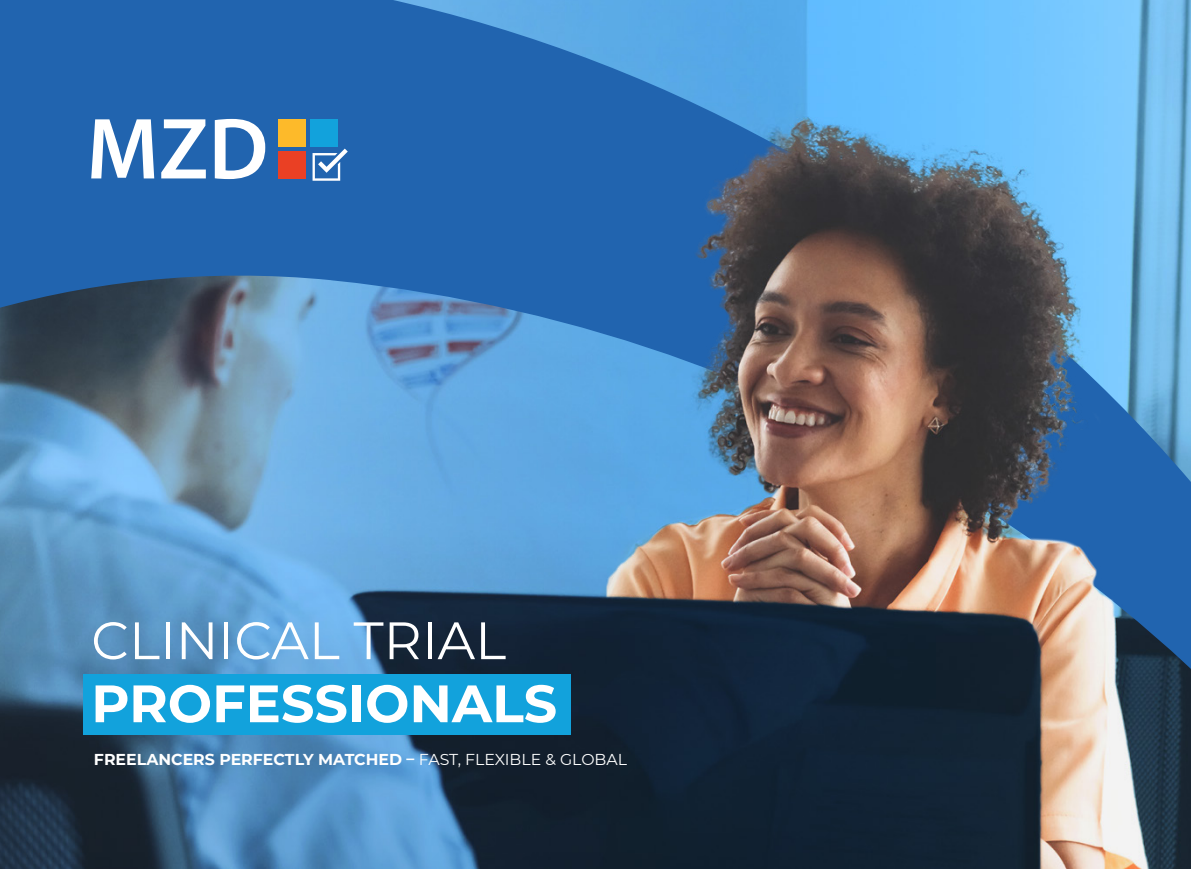
<style>
.page{position:relative;width:1191px;height:869px;background:#fff}
.page>*{position:absolute;margin:0;border:0;box-sizing:border-box;transform-origin:0 0}
.t1{font:52.5px "Montserrat";color:#fff}
.t2{font:700 52.5px "Montserrat";color:#fff}
.t3{font:700 15.75px "Montserrat";color:#fff}
.s1{font-weight:400}
</style>
<div class="page">
<img style="left:0;top:0;width:1191px;height:868px">
<svg style="left:91px;top:119px;width:63px;height:59px"></svg>
<svg style="left:161px;top:119px;width:45px;height:59px"></svg>
<svg style="left:215px;top:119px;width:50px;height:60px"></svg>
<svg style="left:312px;top:148px;width:36px;height:33px"></svg>
<div style="left:278px;top:119px;width:27px;height:27px;background:#fdba2a"></div>
<div style="left:278px;top:151px;width:27px;height:27px;background:#ea4024"></div>
<div style="left:310px;top:119px;width:27px;height:27px;background:#12a2dc"></div>
<div style="left:84px;top:674px;width:486px;height:60px;background:#12a2dc"></div>
<h1 class="t1" style="left:91px;top:604px;width:416px">CLINICAL TRIAL</h1>
<h1 class="t2" style="left:91px;top:665px;width:467px">PROFESSIONALS</h1>
<p class="t3" style="left:94px;top:747px;width:534px">FREELANCERS PERFECTLY MATCHED – <span class="s1">FAST, FLEXIBLE &amp; GLOBAL</span></p>
</div>
